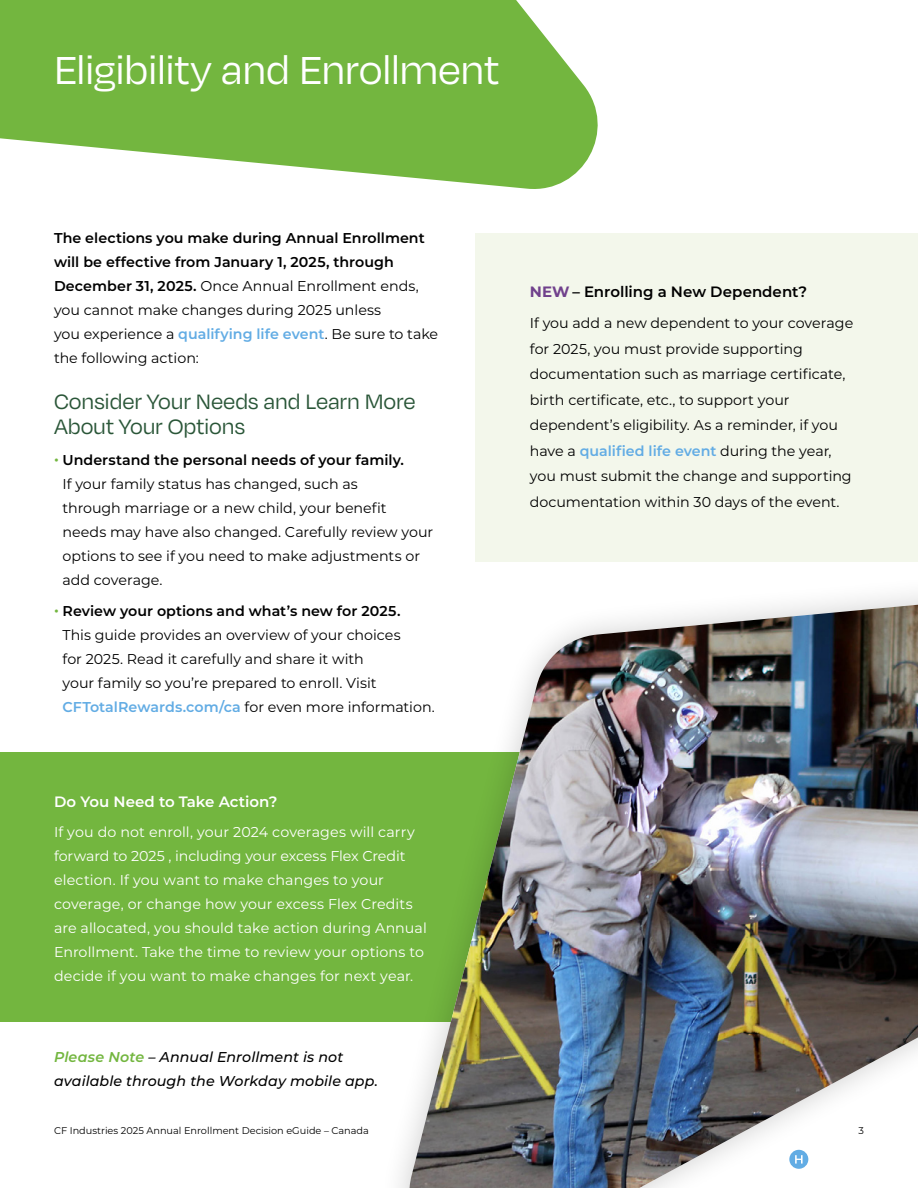
<style>
.page{position:relative;width:918px;height:1188px;background:#fff}
.page>*{position:absolute;margin:0;border:0;box-sizing:border-box;transform-origin:0 0}
.t1{font:45px "Degular";letter-spacing:-.02em;color:#fff}
.t2{font:24px/25.5px "Degular";letter-spacing:-.005em;color:#2a5638}
.t3{font:600 15px "Montserrat";color:#000}
.t4{font:600 15px "Montserrat";color:#fff}
.t5{font:14.25px/24px "Montserrat";color:#000}
.t6{font:14.25px/24px "Montserrat";letter-spacing:.005em;color:#fff}
.t7{font:italic 500 14.25px/24px "Montserrat";letter-spacing:.005em;color:#000}
.t8{font:9.75px "Montserrat";color:#000}
.s1{font-weight:600}
.s2{font-weight:600;color:#62ace4}
.s3{font-weight:600;color:#73b63f}
.s4{font-weight:700;color:#70418c}
</style>
<div class="page">
<div style="left:476px;top:233px;width:442px;height:329px;background:#f3f7eb"></div>
<div style="left:0;top:752px;width:756px;height:270px;background:#73b63f"></div>
<svg style="left:0;top:0;width:598px;height:189px;fill:#73b63f"></svg>
<div style="left:380px;top:517px;width:538px;height:671px;background:#000;opacity:.2"></div>
<svg style="left:396px;top:540px;width:522px;height:648px"></svg>
<img style="left:410px;top:605px;width:508px;height:583px">
<h1 class="t1" style="left:54px;top:43px;width:447px">Eligibility and Enrollment</h1>
<p class="t5" style="left:54px;top:226px;width:386px"><span class="s1">The elections you make during Annual Enrollment will be effective from January 1, 2025, through December 31, 2025.</span> Once Annual Enrollment ends, you cannot make changes during 2025 unless<br>you experience a <span class="s2">qualifying life event</span>. Be sure to take the following action:</p>
<h2 class="t2" style="left:54px;top:388px;width:363px">Consider Your Needs and Learn More<br>About Your Options</h2>
<p class="t5" style="left:63px;top:448px;width:372px;text-indent:-9px"><span class="s3">•</span> <span class="s1">Understand the personal needs of your family.<br></span>If your family status has changed, such as<br>through marriage or a new child, your benefit needs may have also changed. Carefully review your options to see if you need to make adjustments or add coverage.</p>
<p class="t5" style="left:63px;top:598px;width:374px;text-indent:-9px"><span class="s3">•</span> <span class="s1">Review your options and what’s new for 2025.<br></span>This guide provides an overview of your choices<br>for 2025. Read it carefully and share it with<br>your family so you’re prepared to enroll. Visit <span class="s2">CFTotalRewards.com/ca</span> for even more information.</p>
<p class="t4" style="left:54px;top:791px;width:225px">Do You Need to Take Action?</p>
<p class="t6" style="left:54px;top:819px;width:374px">If you do not enroll, your 2024 coverages will carry forward to 2025 , including your excess Flex Credit election. If you want to make changes to your coverage, or change how your excess Flex Credits are allocated, you should take action during Annual Enrollment. Take the time to review your options to decide if you want to make changes for next year.</p>
<p class="t7" style="left:54px;top:1045px;width:326px"><span class="s3">Please Note</span> – Annual Enrollment is not available through the Workday mobile app.</p>
<p class="t3" style="left:530px;top:281px;width:279px"><span class="s4">NEW</span> – Enrolling a New Dependent?</p>
<p class="t5" style="left:530px;top:310px;width:325px;line-height:25.5px">If you add a new dependent to your coverage for 2025, you must provide supporting documentation such as marriage certificate, birth certificate, etc., to support your dependent’s eligibility. As a reminder, if you have a <span class="s2">qualified life event</span> during the year, you must submit the change and supporting documentation within 30 days of the event.</p>
<p class="t8" style="left:54px;top:1123px;width:316px">CF Industries 2025 Annual Enrollment Decision eGuide – Canada</p>
<p class="t8" style="left:859px;top:1123px;width:7px">3</p>
</div>
